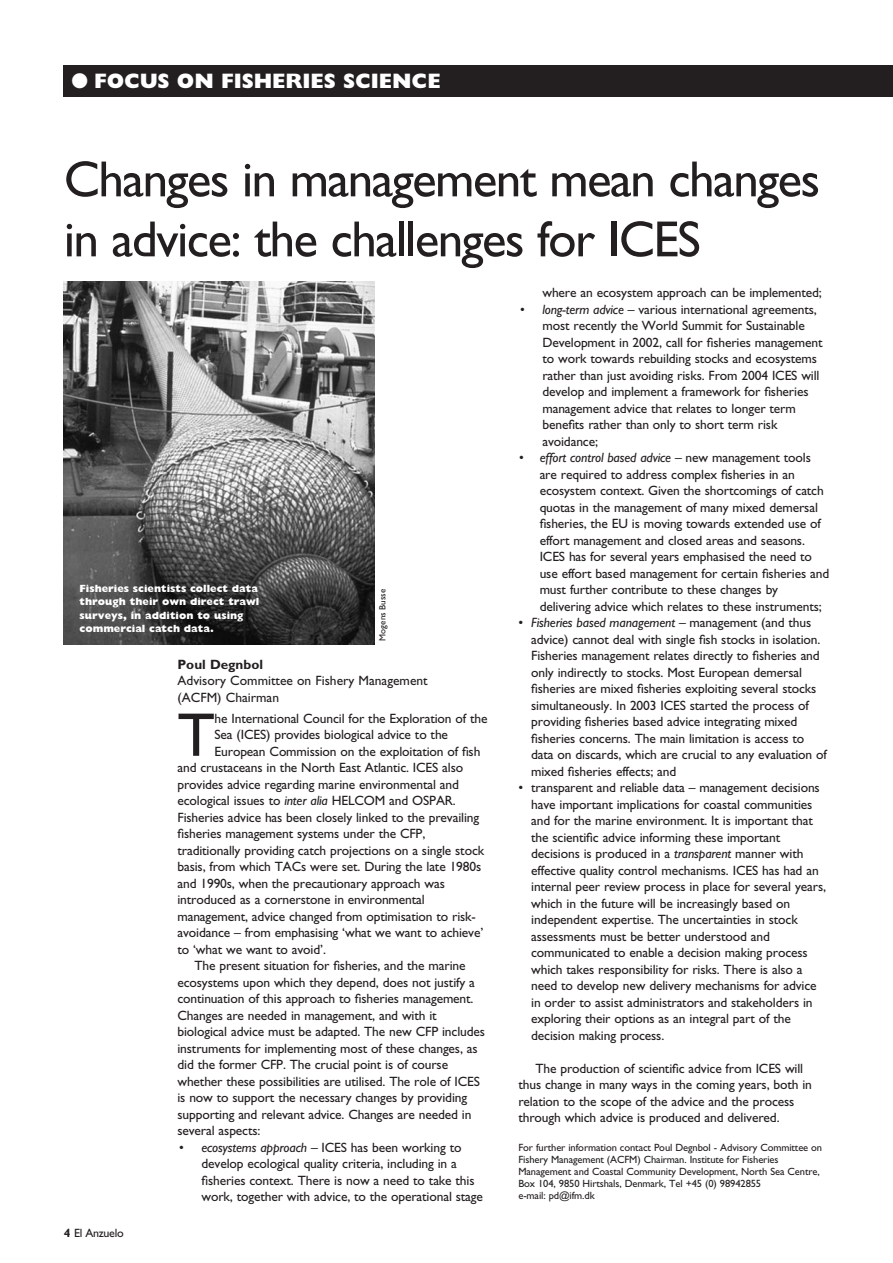
<style>
.page{position:relative;width:893px;height:1263px;background:#fff}
.page>*{position:absolute;margin:0;border:0;box-sizing:border-box;transform-origin:0 0}
.t1{font:61.8px "Gill Sans";color:#231f20}
.t2{font:51px/60px "Gill Sans";letter-spacing:-.03em;color:#231f20}
.t3{font:800 21px "Gill Sans";letter-spacing:-.005em;color:#fff}
.t4{font:13.5px/16.5px "Gill Sans";letter-spacing:-.01em;color:#231f20}
.t5{font:700 13.5px "Gill Sans";color:#231f20}
.t6{font:12px "Gill Sans";letter-spacing:-.025em;color:#231f20}
.t7{font:10.5px/12px "Gill Sans";letter-spacing:-.01em;color:#231f20}
.t8{font:800 10.5px/13.5px "Gill Sans";color:#fff}
.t9{font:9px "Gill Sans";color:#231f20}
.s1{font-weight:700}
.s2{font-style:italic}
</style>
<div class="page">
<div style="left:64px;top:65px;width:828px;height:32px;background:#231f20"></div>
<img style="left:64px;top:281px;width:310px;height:364px">
<h3 class="t3" style="left:71px;top:74px;width:371px">● FOCUS ON FISHERIES SCIENCE</h3>
<h2 class="t2" style="left:64px;top:155px;width:757px">Changes in management mean changes in advice: the challenges for ICES</h2>
<p class="t8" style="left:80px;top:582px;width:181px">Fisheries scientists collect data through their own direct trawl surveys, in addition to using commercial catch data.</p>
<p class="t9" style="left:379px;top:641px;width:53px;rotate:-90deg">Mogens Busse</p>
<p class="t5" style="left:177px;top:659px;width:87px">Poul Degnbol</p>
<p class="t4" style="left:177px;top:674px;width:252px">Advisory Committee on Fishery Management (ACFM) Chairman</p>
<p class="t6" style="left:64px;top:1229px;width:61px"><span class="s1">4</span> El Anzuelo</p>
<h1 class="t1" style="left:177px;top:714px;width:39px">T</h1>
<p class="t4" style="left:214px;top:712px;width:274px">he International Council for the Exploration of the</p>
<p class="t4" style="left:214px;top:728px;width:235px">Sea (ICES) provides biological advice to the</p>
<p class="t4" style="left:214px;top:745px;width:267px">European Commission on the exploitation of fish</p>
<p class="t4" style="left:177px;top:761px;width:287px">and crustaceans in the North East Atlantic. ICES also</p>
<p class="t4" style="left:177px;top:778px;width:283px">provides advice regarding marine environmental and</p>
<p class="t4" style="left:177px;top:794px;width:280px">ecological issues to <span class="s2">inter alia</span> HELCOM and OSPAR.</p>
<p class="t4" style="left:177px;top:811px;width:303px">Fisheries advice has been closely linked to the prevailing</p>
<p class="t4" style="left:177px;top:827px;width:249px">fisheries management systems under the CFP,</p>
<p class="t4" style="left:177px;top:844px;width:308px">traditionally providing catch projections on a single stock</p>
<p class="t4" style="left:177px;top:860px;width:305px">basis, from which TACs were set. During the late 1980s</p>
<p class="t4" style="left:177px;top:877px;width:269px">and 1990s, when the precautionary approach was</p>
<p class="t4" style="left:177px;top:893px;width:249px">introduced as a cornerstone in environmental</p>
<p class="t4" style="left:177px;top:910px;width:300px">management, advice changed from optimisation to risk-</p>
<p class="t4" style="left:177px;top:926px;width:307px">avoidance – from emphasising ‘what we want to achieve’</p>
<p class="t4" style="left:177px;top:943px;width:150px">to ‘what we want to avoid’.</p>
<p class="t4" style="left:194px;top:959px;width:272px">The present situation for fisheries, and the marine</p>
<p class="t4" style="left:177px;top:976px;width:299px">ecosystems upon which they depend, does not justify a</p>
<p class="t4" style="left:177px;top:992px;width:297px">continuation of this approach to fisheries management.</p>
<p class="t4" style="left:177px;top:1009px;width:261px">Changes are needed in management, and with it</p>
<p class="t4" style="left:177px;top:1025px;width:309px">biological advice must be adapted. The new CFP includes</p>
<p class="t4" style="left:177px;top:1042px;width:302px">instruments for implementing most of these changes, as</p>
<p class="t4" style="left:177px;top:1058px;width:272px">did the former CFP. The crucial point is of course</p>
<p class="t4" style="left:177px;top:1075px;width:304px">whether these possibilities are utilised. The role of ICES</p>
<p class="t4" style="left:177px;top:1091px;width:291px">is now to support the necessary changes by providing</p>
<p class="t4" style="left:177px;top:1108px;width:295px">supporting and relevant advice. Changes are needed in</p>
<p class="t4" style="left:177px;top:1124px;width:84px">several aspects:</p>
<p class="t4" style="left:201px;top:1141px;width:283px;text-indent:-22px">• <span class="s2">ecosystems approach</span> – ICES has been working to develop ecological quality criteria, including in a fisheries context. There is now a need to take this work, together with advice, to the operational stage</p>
<p class="t4" style="left:542px;top:286px;width:281px">where an ecosystem approach can be implemented;</p>
<p class="t4" style="left:542px;top:302px;width:282px;text-indent:-22px">• <span class="s2">long-term advice</span> – various international agreements, most recently the World Summit for Sustainable Development in 2002, call for fisheries management to work towards rebuilding stocks and ecosystems rather than just avoiding risks. From 2004 ICES will develop and implement a framework for fisheries management advice that relates to longer term benefits rather than only to short term risk avoidance;</p>
<p class="t4" style="left:539px;top:451px;width:291px;text-indent:-21px">• <span class="s2">effort control based advice</span> – new management tools are required to address complex fisheries in an ecosystem context. Given the shortcomings of catch quotas in the management of many mixed demersal fisheries, the EU is moving towards extended use of effort management and closed areas and seasons.<br>ICES has for several years emphasised the need to use effort based management for certain fisheries and must further contribute to these changes by delivering advice which relates to these instruments;</p>
<p class="t4" style="left:531px;top:616px;width:297px;text-indent:-13px">• <span class="s2">Fisheries based management</span> – management (and thus advice) cannot deal with single fish stocks in isolation.<br>Fisheries management relates directly to fisheries and only indirectly to stocks. Most European demersal fisheries are mixed fisheries exploiting several stocks simultaneously. In 2003 ICES started the process of providing fisheries based advice integrating mixed fisheries concerns. The main limitation is access to data on discards, which are crucial to any evaluation of mixed fisheries effects; and</p>
<p class="t4" style="left:531px;top:781px;width:296px;text-indent:-13px">• transparent and reliable data – management decisions have important implications for coastal communities and for the marine environment. It is important that the scientific advice informing these important decisions is produced in a <span class="s2">transparent</span> manner with effective quality control mechanisms. ICES has had an internal peer review process in place for several years, which in the future will be increasingly based on independent expertise. The uncertainties in stock assessments must be better understood and communicated to enable a decision making process which takes responsibility for risks. There is also a need to develop new delivery mechanisms for advice in order to assist administrators and stakeholders in exploring their options as an integral part of the decision making process.</p>
<p class="t4" style="left:518px;top:1061px;width:295px;text-indent:17px">The production of scientific advice from ICES will thus change in many ways in the coming years, both in relation to the scope of the advice and the process through which advice is produced and delivered.</p>
<p class="t7" style="left:518px;top:1142px;width:305px">For further information contact Poul Degnbol - Advisory Committee on Fishery Management (ACFM) Chairman. Institute for Fisheries Management and Coastal Community Development, North Sea Centre, Box 104, 9850 Hirtshals, Denmark, Tel +45 (0) 98942855<br>e-mail: pd@ifm.dk</p>
</div>
